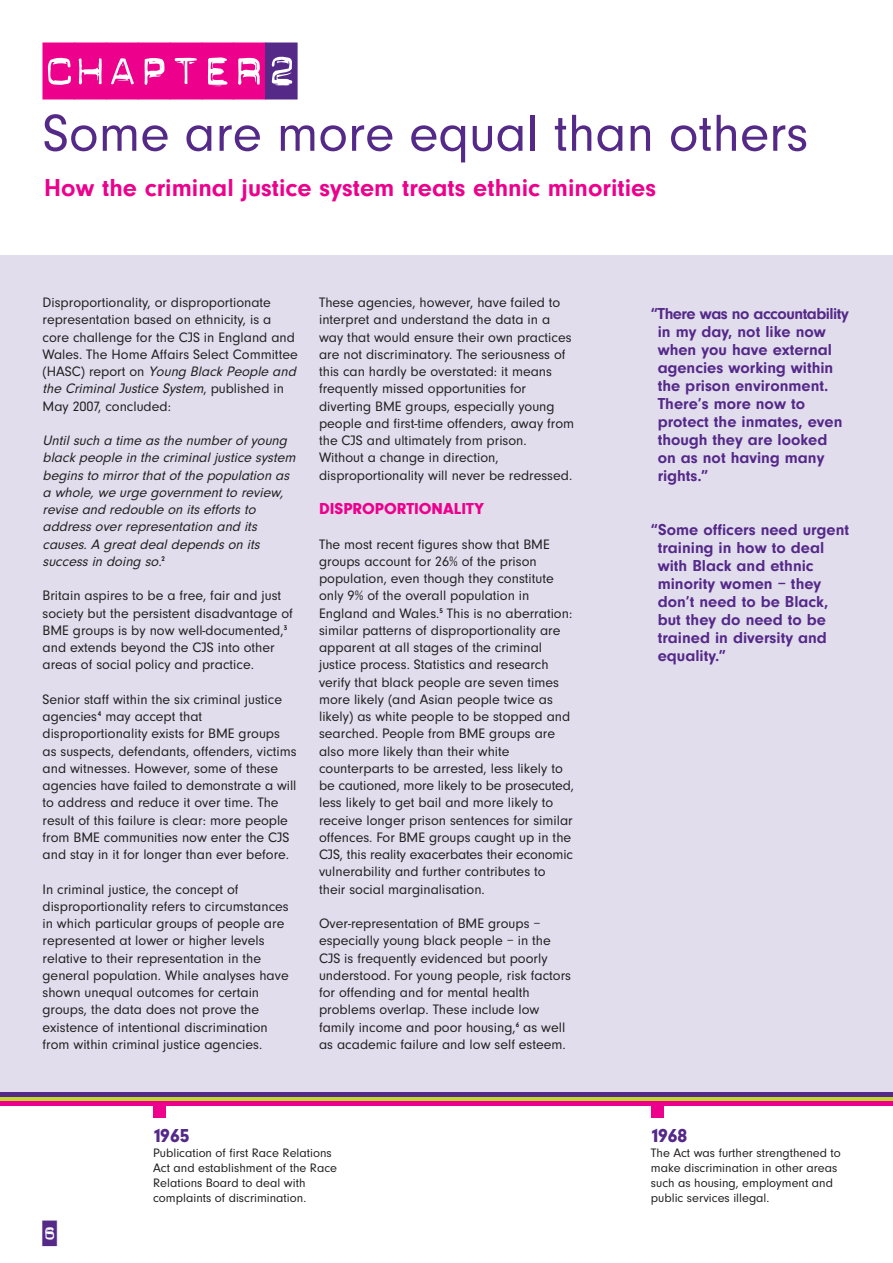
<style>
.page{position:relative;width:893px;height:1263px;background:#fff}
.page>*{position:absolute;margin:0;border:0;box-sizing:border-box;transform-origin:0 0}
.t1{font:57px "Dynamoe";letter-spacing:-.01em;color:#ec008c}
.t2{font:54px "Neuzeit Rmn";color:#542988}
.t3{font:25.5px "Neuzeit Bld";color:#ec008c}
.t4{font:25.5px "Dynamoe";color:#542988}
.t5{font:900 19.5px "Neuzeit";color:#542988}
.t6{font:16.5px/18px "Neuzeit Bld";color:#542988}
.t7{font:900 16.5px "Neuzeit";color:#ec008c}
.t8{font:14.25px/17.2px "Neuzeit Rmn";color:#231f20}
.t9{font:italic 14.25px/17.2px "Neuzeit Rmn";color:#231f20}
.t10{font:12.75px/15px "Neuzeit Rmn";color:#231f20}
.s1{color:#542988}
.s2{font-style:italic}
</style>
<div class="page">
<div style="left:0;top:255px;width:892px;height:851px;background:#e2dded"></div>
<hr style="left:0;top:1093px;width:892px;height:4px;background:#542988">
<hr style="left:0;top:1097px;width:892px;height:4px;background:#c1d82f">
<div style="left:0;top:1101px;width:892px;height:5px;background:#ec008c"></div>
<div style="left:153px;top:1106px;width:13px;height:12px;background:#ec008c"></div>
<div style="left:651px;top:1106px;width:12px;height:12px;background:#ec008c"></div>
<h1 class="t1" style="left:43px;top:43px;width:256px">CHAPTER<span class="s1">2</span></h1>
<h2 class="t2" style="left:43px;top:112px;width:767px">Some are more equal than others</h2>
<h3 class="t3" style="left:44px;top:177px;width:613px">How the criminal justice system treats ethnic minorities</h3>
<p class="t8" style="left:43px;top:295px;width:258px">Disproportionality, or disproportionate representation based on ethnicity, is a core challenge for the CJS in England and Wales. The Home Affairs Select Committee ( H AS C ) r e p o rt o n <span class="s2">Young Black People and the Criminal Justice System</span>, p u b l i s h e d i n May 2007, concluded:</p>
<p class="t9" style="left:43px;top:433px;width:257px">Until such a time as the number of young black people in the criminal justice system begins to mirror that of the population as a whole, we urge government to review, revise and redouble on its efforts to address over representation and its causes. A great deal depends on its success in doing so.<sup>2</sup></p>
<p class="t8" style="left:43px;top:588px;width:252px">Britain aspires to be a free, fair and just society but the persistent disadvantage of BME groups is by now well-documented,<sup>3 </sup>and extends beyond the CJS into other areas of social policy and practice.</p>
<p class="t8" style="left:43px;top:692px;width:256px">Senior staff within the six criminal justice agencies<sup>4</sup> may accept that disproportionality exists for BME groups as suspects, defendants, offenders, victims and witnesses. However, some of these agencies have failed to demonstrate a will to address and reduce it over time. The result of this failure is clear: more people from BME communities now enter the CJS and stay in it for longer than ever before.</p>
<p class="t8" style="left:43px;top:882px;width:248px">In criminal justice, the concept of disproportionality refers to circumstances in which particular groups of people are represented at lower or higher levels relative to their representation in the general population. While analyses have shown unequal outcomes for certain groups, the data does not prove the existence of intentional discrimination from within criminal justice agencies.</p>
<p class="t8" style="left:319px;top:295px;width:256px">These agencies, however, have failed to interpret and understand the data in a way that would ensure their own practices are not discriminatory. The seriousness of this can hardly be overstated: it means frequently missed opportunities for diverting BME groups, especially young people and first-time offenders, away from the CJS and ultimately from prison.<br>Without a change in direction, disproportionality will never be redressed.</p>
<p class="t7" style="left:319px;top:502px;width:166px">DISPROPORTIONALITY</p>
<p class="t8" style="left:319px;top:537px;width:256px">The most recent figures show that BME groups account for 26% of the prison population, even though they constitute only 9% of the overall population in England and Wales.<sup>5</sup> This is no aberration: similar patterns of disproportionality are apparent at all stages of the criminal justice process. Statistics and research verify that black people are seven times more likely (and Asian people twice as likely) as white people to be stopped and searched. People from BME groups are also more likely than their white counterparts to be arrested, less likely to be cautioned, more likely to be prosecuted, less likely to get bail and more likely to receive longer prison sentences for similar offences. For BME groups caught up in the CJS, this reality exacerbates their economic vulnerability and further contributes to their social marginalisation.</p>
<p class="t8" style="left:319px;top:916px;width:253px">Over-representation of BME groups – especially young black people – in the CJS is frequently evidenced but poorly understood. For young people, risk factors for offending and for mental health problems overlap. These include low family income and poor housing,<sup>6</sup> as well as academic failure and low self esteem.</p>
<h3 class="t4" style="left:43px;top:1220px;width:16px">6</h3>
<h3 class="t5" style="left:153px;top:1128px;width:38px">1965</h3>
<p class="t10" style="left:153px;top:1146px;width:185px">Publication of first Race Relations<br>Act and establishment of the Race<br>Relations Board to deal with complaints of discrimination.</p>
<p class="t6" style="left:657px;top:307px;width:193px;text-indent:-7px">“There was no accountability in my day, not like now when you have external agencies working within the prison environment.<br>There’s more now to protect the inmates, even though they are looked on as not having many rights.”</p>
<p class="t6" style="left:657px;top:523px;width:193px;text-indent:-7px">“Some officers need urgent training in how to deal with Black and ethnic minority women – they don’t need to be Black, but they do need to be trained in diversity and equality.”</p>
<h3 class="t5" style="left:651px;top:1128px;width:38px">1968</h3>
<p class="t10" style="left:651px;top:1146px;width:191px">The Act was further strengthened to make discrimination in other areas such as housing, employment and public services illegal.</p>
</div>
